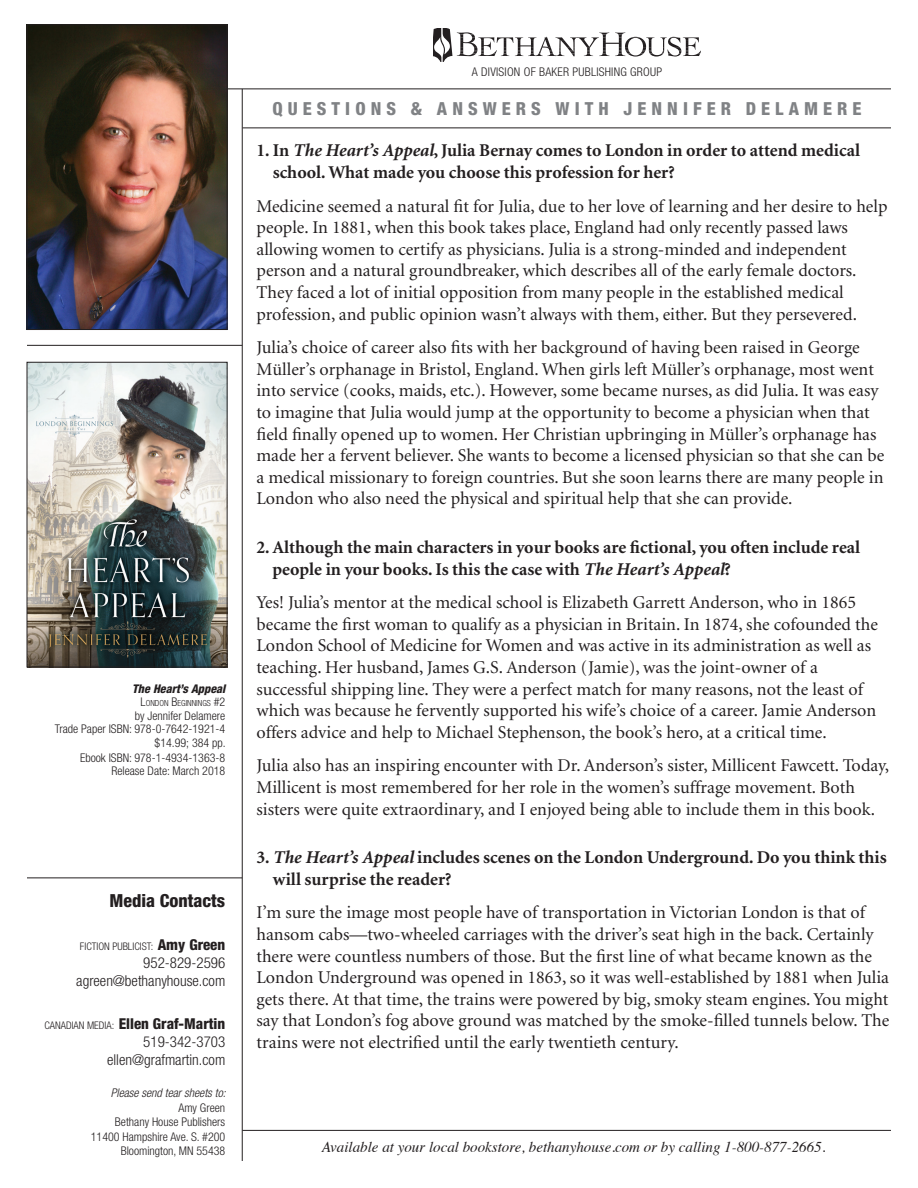
<style>
.page{position:relative;width:918px;height:1188px;background:#fff}
.page>*{position:absolute;margin:0;border:0;box-sizing:border-box;transform-origin:0 0}
.Body_text{font:18px/21.6px "Minion";color:#231f20}
.Body_text-2{font:700 18px/21.6px "Minion";color:#231f20}
.t1{font:800 condensed 18px "Helvetica Neue";letter-spacing:.28em;color:#808285}
.t2{font:800 condensed 18px "Helvetica Neue";color:#231f20}
.t3{font:italic 15px "Times";color:#231f20}
.t4{font:300 condensed 15px "Helvetica Neue";color:#231f20}
.t5{font:800 condensed 15px "Helvetica Neue";color:#231f20}
.Book_ID{font:300 condensed 12px "Helvetica Neue";color:#231f20}
.Book_ID-2{font:300 condensed 12px "Helvetica Neue";letter-spacing:.02em;color:#231f20}
.t6{font:italic 300 condensed 12px "Helvetica Neue";color:#231f20}
.Book_Title{font:italic 800 condensed 12px "Helvetica Neue";color:#231f20}
.t7{font:300 condensed 10.5px "Helvetica Neue";color:#231f20}
.Book_ID-3{font:300 condensed 8.4px "Helvetica Neue";color:#231f20}
.t8{font:5.55px/5.6px "Cochin";letter-spacing:-.04em;color:#231f20}
.s1{font-size:12px}
.s2{font-weight:800;font-size:15px}
.s3{font-weight:300;font-size:10.5px}
.s4{font-style:italic}
</style>
<div class="page">
<svg style="left:434px;top:28px;width:266px;height:34px"></svg>
<img style="left:29px;top:364px;width:196px;height:301px">
<div style="left:27px;top:362px;width:200px;height:305px;border:1px solid #231f20"></div>
<img style="left:29px;top:27px;width:196px;height:301px">
<div style="left:27px;top:25px;width:200px;height:305px;border:1px solid #231f20"></div>
<hr style="left:242px;top:1130px;width:649px;height:1px;background:#231f20">
<hr style="left:27px;top:345px;width:215px;height:1px;background:#231f20">
<hr style="left:242px;top:89px;width:1px;height:1072px;background:#231f20">
<hr style="left:243px;top:128px;width:648px;height:1px;background:#231f20">
<hr style="left:227px;top:89px;width:664px;height:1px;background:#231f20">
<hr style="left:27px;top:878px;width:215px;height:1px;background:#231f20">
<p class="Book_Title" style="left:132px;top:681px;width:95px">The Heart’s Appeal</p>
<p class="Book_ID-3" style="left:141px;top:698px;width:86px"><span class="s1">L</span>ONDON <span class="s1">B</span>EGINNINGS <span class="s1">#2</span></p>
<p class="Book_ID" style="left:135px;top:708px;width:92px">by Jennifer Delamere</p>
<p class="Book_ID" style="left:55px;top:722px;width:172px">Trade Paper ISBN: 978-0-7642-1921-4</p>
<p class="Book_ID" style="left:155px;top:735px;width:73px">$14.99; 384 pp.</p>
<p class="Book_ID" style="left:80px;top:750px;width:147px">Ebook ISBN: 978-1-4934-1363-8</p>
<p class="Book_ID" style="left:111px;top:764px;width:115px">Release Date: March 2018</p>
<p class="t2" style="left:110px;top:889px;width:117px">Media Contacts</p>
<p class="t7" style="left:80px;top:940px;width:147px">FICTION PUBLICIST: <span class="s2">Amy Green</span></p>
<p class="t4" style="left:143px;top:954px;width:83px">952-829-2596</p>
<p class="t4" style="left:76px;top:972px;width:151px">agreen@bethanyhouse.com</p>
<p class="t5" style="left:44px;top:1014px;width:182px"><span class="s3">CANADIAN MEDIA:</span> Ellen Graf-Martin</p>
<p class="t4" style="left:143px;top:1033px;width:83px">519-342-3703</p>
<p class="t4" style="left:107px;top:1051px;width:120px">ellen@grafmartin.com</p>
<p class="t6" style="left:111px;top:1086px;width:117px">Please send tear sheets to:</p>
<p class="Book_ID" style="left:178px;top:1101px;width:48px">Amy Green</p>
<p class="Book_ID" style="left:115px;top:1115px;width:112px">Bethany House Publishers</p>
<p class="Book_ID" style="left:91px;top:1130px;width:136px">11400 Hampshire Ave. S. #200</p>
<p class="Book_ID" style="left:121px;top:1144px;width:106px">Bloomington, MN 55438</p>
<p class="Book_ID-2" style="left:472px;top:65px;width:192px">A DIVISION OF BAKER PUBLISHING GROUP</p>
<p class="t1" style="left:272px;top:97px;width:591px">QUESTIONS &amp; ANSWERS WITH JENNIFER DELAMERE</p>
<p class="Body_text-2" style="left:273px;top:140px;width:589px;text-indent:-16px">1. In <span class="s4">The Heart’s Appeal</span>, Julia Bernay comes to London in order to attend medical school. What made you choose this profession for her?</p>
<p class="Body_text" style="left:256px;top:196px;width:633px">Medicine seemed a natural fit for Julia, due to her love of learning and her desire to help people. In 1881, when this book takes place, England had only recently passed laws allowing women to certify as physicians. Julia is a strong-minded and independent person and a natural groundbreaker, which describes all of the early female doctors.<br>They faced a lot of initial opposition from many people in the established medical profession, and public opinion wasn’t always with them, either. But they persevered.</p>
<p class="Body_text" style="left:256px;top:337px;width:629px">Julia’s choice of career also fits with her background of having been raised in George Müller’s orphanage in Bristol, England. When girls left Müller’s orphanage, most went into service (cooks, maids, etc.). However, some became nurses, as did Julia. It was easy to imagine that Julia would jump at the opportunity to become a physician when that field finally opened up to women. Her Christian upbringing in Müller’s orphanage has made her a fervent believer. She wants to become a licensed physician so that she can be a medical missionary to foreign countries. But she soon learns there are many people in London who also need the physical and spiritual help that she can provide.</p>
<p class="Body_text-2" style="left:272px;top:537px;width:589px;text-indent:-16px">2. Although the main characters in your books are fictional, you often include real people in your books. Is this the case with <span class="s4">The Heart’s Appeal</span>?</p>
<p class="Body_text" style="left:256px;top:592px;width:623px">Yes! Julia’s mentor at the medical school is Elizabeth Garrett Anderson, who in 1865 became the first woman to qualify as a physician in Britain. In 1874, she cofounded the London School of Medicine for Women and was active in its administration as well as teaching. Her husband, James G.S. Anderson (Jamie), was the joint-owner of a successful shipping line. They were a perfect match for many reasons, not the least of which was because he fervently supported his wife’s choice of a career. Jamie Anderson offers advice and help to Michael Stephenson, the book’s hero, at a critical time.</p>
<p class="Body_text" style="left:256px;top:756px;width:634px">Julia also has an inspiring encounter with Dr. Anderson’s sister, Millicent Fawcett. Today,<br>Millicent is most remembered for her role in the women’s suffrage movement. Both sisters were quite extraordinary, and I enjoyed being able to include them in this book.</p>
<p class="Body_text-2" style="left:273px;top:847px;width:615px;text-indent:-16px">3. <span class="s4">The Heart’s Appeal</span> includes scenes on the London Underground. Do you think this will surprise the reader?</p>
<p class="Body_text" style="left:256px;top:903px;width:634px">I’m sure the image most people have of transportation in Victorian London is that of hansom cabs—two-wheeled carriages with the driver’s seat high in the back. Certainly there were countless numbers of those. But the first line of what became known as the London Underground was opened in 1863, so it was well-established by 1881 when Julia gets there. At that time, the trains were powered by big, smoky steam engines. You might say that London’s fog above ground was matched by the smoke-filled tunnels below. The trains were not electrified until the early twentieth century.</p>
<p class="t8" style="left:761px;top:243px;width:123px">Follow this layout for applications where the designated logo area is expremely narrow. Including these proportions</p>
<p class="t3" style="left:322px;top:1134px;width:505px">Available at your local bookstore, bethanyhouse.com or by calling 1-800-877-2665.</p>
</div>
